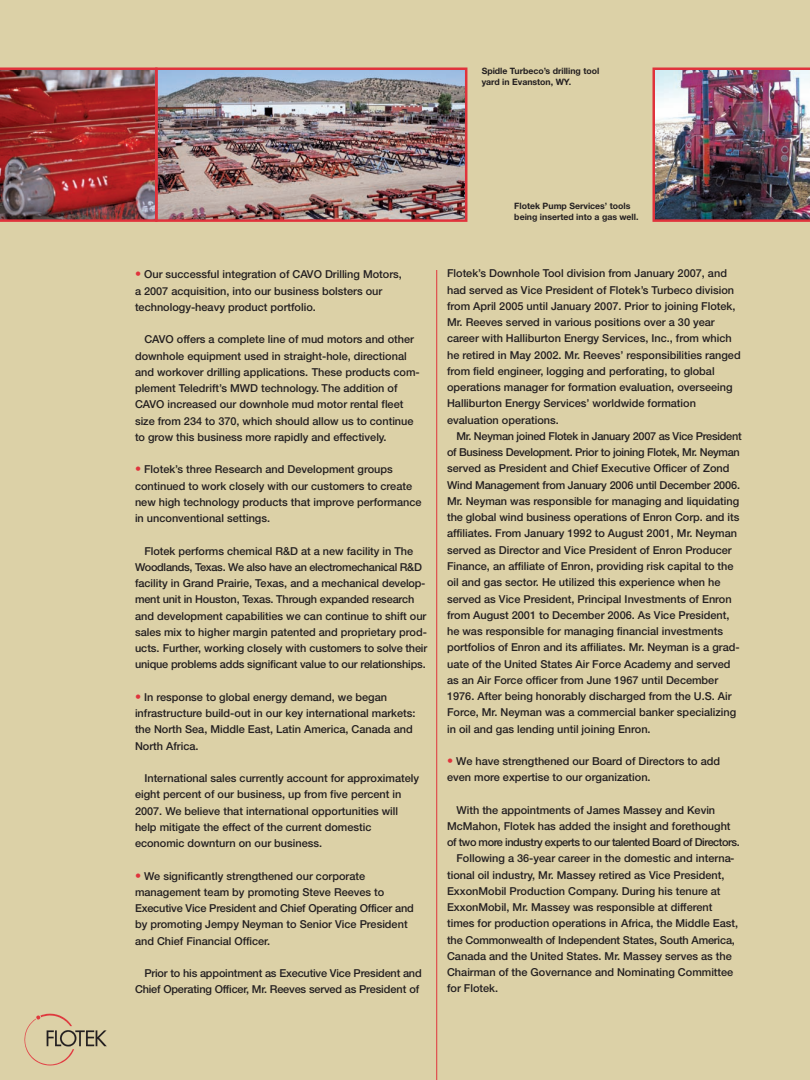
<style>
.page{position:relative;width:810px;height:1080px;background:#dcd1a7}
.page>*{position:absolute;margin:0;border:0;box-sizing:border-box;transform-origin:0 0}
.t1{font:500 11px/16.2px "Helvetica Neue";color:#231f20}
.t2{font:500 11px "Helvetica Neue";letter-spacing:-.04em;color:#231f20}
.t3{font:700 8.75px/11.2px "Helvetica Neue";color:#231f20}
.s1{font-size:12.25px;color:#e0333c}
</style>
<div class="page">
<img style="left:652px;top:68px;width:157px;height:154px">
<img style="left:158px;top:71px;width:306px;height:148px">
<div style="left:155px;top:68px;width:312px;height:154px;border:2px solid #e0333c"></div>
<svg style="left:24px;top:1014px;width:83px;height:51px"></svg>
<img style="left:0;top:68px;width:158px;height:154px">
<hr style="left:436px;top:270px;width:1px;height:810px;background:#e0333c">
<hr style="left:809px;top:47px;width:1px;height:198px;background:#010203">
<p class="t3" style="left:482px;top:66px;width:119px">Spidle Turbeco’s drilling tool yard in Evanston, WY.</p>
<p class="t1" style="left:135px;top:267px;width:268px"><span class="s1">•</span> Our successful integration of CAVO Drilling Motors, a 2007 acquisition, into our business bolsters our technology-heavy product portfolio.</p>
<p class="t1" style="left:135px;top:332px;width:286px;text-indent:9px">CAVO offers a complete line of mud motors and other downhole equipment used in straight-hole, directional and workover drilling applications. These products com&shy;plement Teledrift’s MWD technology. The addition of CAVO increased our downhole mud motor rental fleet size from 234 to 370, which should allow us to continue to grow this business more rapidly and effectively.</p>
<p class="t1" style="left:135px;top:462px;width:288px"><span class="s1">•</span> Flotek’s three Research and Development groups continued to work closely with our customers to create new high technology products that improve performance in unconventional settings.</p>
<p class="t1" style="left:135px;top:544px;width:294px;text-indent:9px">Flotek performs chemical R&amp;D at a new facility in The Woodlands, Texas. We also have an electromechanical R&amp;D facility in Grand Prairie, Texas, and a mechanical develop&shy;ment unit in Houston, Texas. Through expanded research and development capabilities we can continue to shift our sales mix to higher margin patented and proprietary prod&shy;ucts. Further, working closely with customers to solve their unique problems adds significant value to our relationships.</p>
<p class="t1" style="left:135px;top:690px;width:282px"><span class="s1">•</span> In response to global energy demand, we began infrastructure build-out in our key international markets: the North Sea, Middle East, Latin America, Canada and North Africa.</p>
<p class="t1" style="left:135px;top:771px;width:286px;text-indent:9px">International sales currently account for approximately eight percent of our business, up from five percent in 2007. We believe that international opportunities will help mitigate the effect of the current domestic economic downturn on our business.</p>
<p class="t1" style="left:135px;top:869px;width:280px"><span class="s1">•</span> We significantly strengthened our corporate management team by promoting Steve Reeves to Executive Vice President and Chief Operating Officer and by promoting Jempy Neyman to Senior Vice President and Chief Financial Officer.</p>
<p class="t1" style="left:135px;top:966px;width:288px;text-align:right">Prior to his appointment as Executive Vice President and<br>Chief Operating Officer, Mr. Reeves served as President of</p>
<p class="t3" style="left:514px;top:201px;width:126px">Flotek Pump Services’ tools being inserted into a gas well.</p>
<p class="t1" style="left:447px;top:266px;width:295px">Flotek’s Downhole Tool division from January 2007, and had served as Vice President of Flotek’s Turbeco division from April 2005 until January 2007. Prior to joining Flotek, Mr. Reeves served in various positions over a 30 year career with Halliburton Energy Services, Inc., from which he retired in May 2002. Mr. Reeves’ responsibilities ranged from field engineer, logging and perforating, to global operations manager for formation evaluation, overseeing Halliburton Energy Services’ worldwide formation evaluation operations.</p>
<p class="t1" style="left:447px;top:429px;width:296px;text-indent:9px">Mr. Neyman joined Flotek in January 2007 as Vice President of Business Development. Prior to joining Flotek, Mr. Neyman served as President and Chief Executive Officer of Zond Wind Management from January 2006 until December 2006.<br>Mr. Neyman was responsible for managing and liquidating the global wind business operations of Enron Corp. and its affiliates. From January 1992 to August 2001, Mr. Neyman served as Director and Vice President of Enron Producer Finance, an affiliate of Enron, providing risk capital to the oil and gas sector. He utilized this experience when he served as Vice President, Principal Investments of Enron from August 2001 to December 2006. As Vice President, he was responsible for managing financial investments portfolios of Enron and its affiliates. Mr. Neyman is a grad&shy;uate of the United States Air Force Academy and served as an Air Force officer from June 1967 until December 1976. After being honorably discharged from the U.S. Air Force, Mr. Neyman was a commercial banker specializing in oil and gas lending until joining Enron.</p>
<p class="t1" style="left:447px;top:754px;width:275px"><span class="s1">•</span> We have strengthened our Board of Directors to add even more expertise to our organization.</p>
<p class="t1" style="left:456px;top:803px;width:260px">With the appointments of James Massey and Kevin</p>
<p class="t1" style="left:447px;top:819px;width:285px">McMahon, Flotek has added the insight and forethought</p>
<p class="t2" style="left:447px;top:838px;width:294px">of two more industry experts to our talented Board of Directors.</p>
<p class="t1" style="left:456px;top:851px;width:279px">Following a 36-year career in the domestic and interna-</p>
<p class="t1" style="left:447px;top:868px;width:279px">tional oil industry, Mr. Massey retired as Vice President,</p>
<p class="t1" style="left:447px;top:884px;width:275px">ExxonMobil Production Company. During his tenure at</p>
<p class="t1" style="left:447px;top:900px;width:267px">ExxonMobil, Mr. Massey was responsible at different</p>
<p class="t1" style="left:447px;top:916px;width:293px">times for production operations in Africa, the Middle East,</p>
<p class="t1" style="left:447px;top:933px;width:289px">the Commonwealth of Independent States, South America,</p>
<p class="t1" style="left:447px;top:949px;width:286px">Canada and the United States. Mr. Massey serves as the</p>
<p class="t1" style="left:447px;top:965px;width:288px">Chairman of the Governance and Nominating Committee</p>
<p class="t1" style="left:447px;top:981px;width:53px">for Flotek.</p>
</div>
